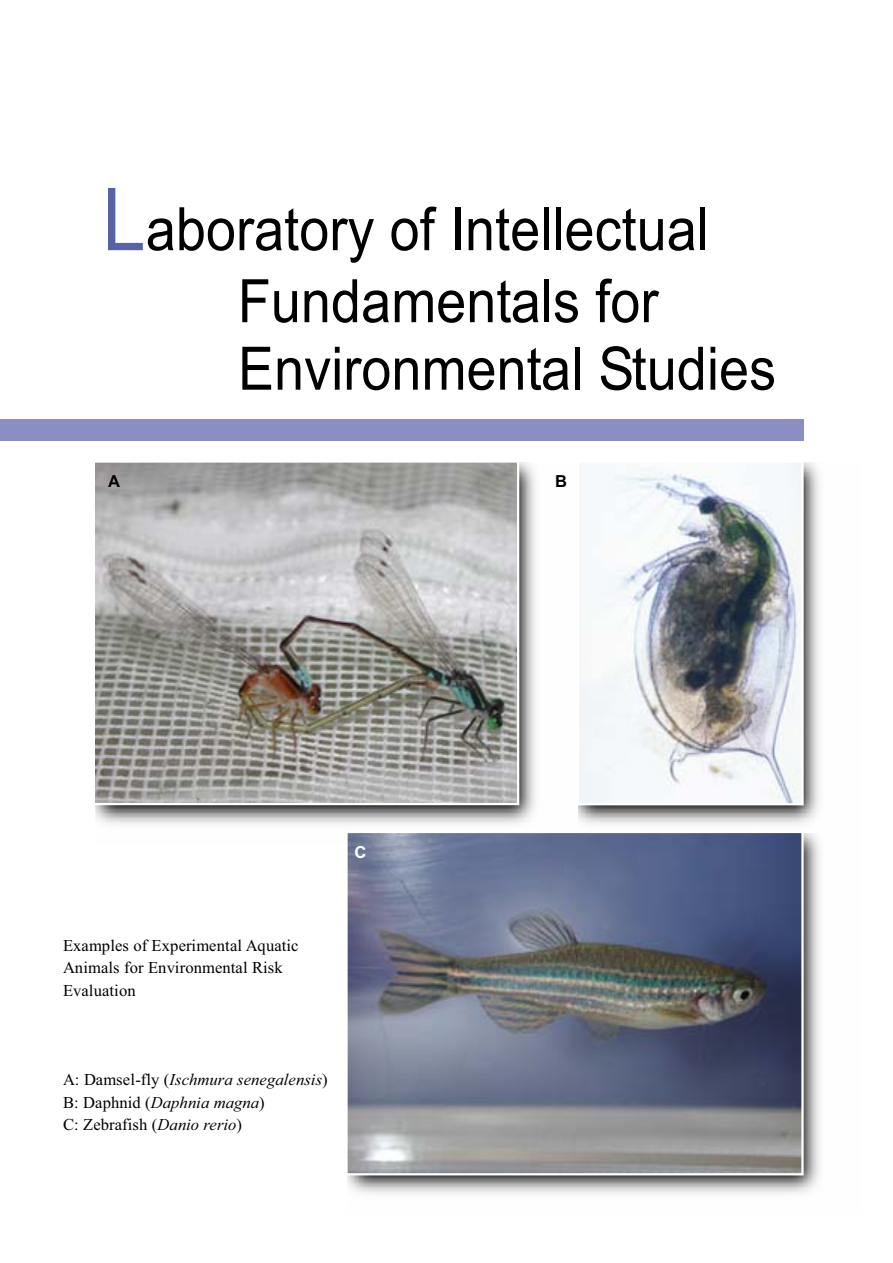
<style>
.page{position:relative;width:893px;height:1263px;background:#fff}
.page>*{position:absolute;margin:0;border:0;box-sizing:border-box;transform-origin:0 0}
.t1{font:60px/69.8px "Arial";color:#000;scale:.9 1}
.t2{font:italic 16.5px/22.4px "Times New Roman";letter-spacing:.005em;color:#000}
.t3{font:16.5px/22.4px "Times New Roman";letter-spacing:.005em;color:#000}
.t4{font:700 16.5px "Arial";color:#000}
.t5{font:700 16.5px "Arial";color:#fff}
.s1{font-size:87px;color:#5862a8}
.s2{font-style:normal}
</style>
<div class="page">
<img style="left:95px;top:462px;width:441px;height:363px">
<img style="left:578px;top:463px;width:241px;height:362px">
<img style="left:348px;top:833px;width:472px;height:360px">
<img style="left:579px;top:463px;width:221px;height:339px">
<img style="left:348px;top:834px;width:452px;height:338px">
<div style="left:345px;top:831px;width:458px;height:344px;border:2px solid #fff"></div>
<img style="left:96px;top:463px;width:420px;height:339px">
<div style="left:93px;top:460px;width:426px;height:345px;border:2px solid #fff"></div>
<div style="left:0;top:419px;width:804px;height:21px;background:#8b8ec3"></div>
<h1 class="t1" style="left:238px;top:200px;width:599px;text-indent:-135px"><span class="s1">L</span>aboratory of Intellectual<br>Fundamentals for<br>Environmental Studies</h1>
<p class="t4" style="left:108px;top:475px;width:13px">A</p>
<p class="t4" style="left:555px;top:475px;width:13px">B</p>
<p class="t5" style="left:354px;top:847px;width:13px">C</p>
<p class="t3" style="left:63px;top:936px;width:237px">Examples of Experimental Aquatic<br>Animals for Environmental Risk<br>Evaluation</p>
<p class="t2" style="left:63px;top:1070px;width:266px"><span class="s2">A: Damsel-fly (</span>Ischmura senegalensis<span class="s2">)<br>B: Daphnid (</span>Daphnia magna<span class="s2">)<br>C: Zebrafish (</span>Danio rerio<span class="s2">)</span></p>
</div>
